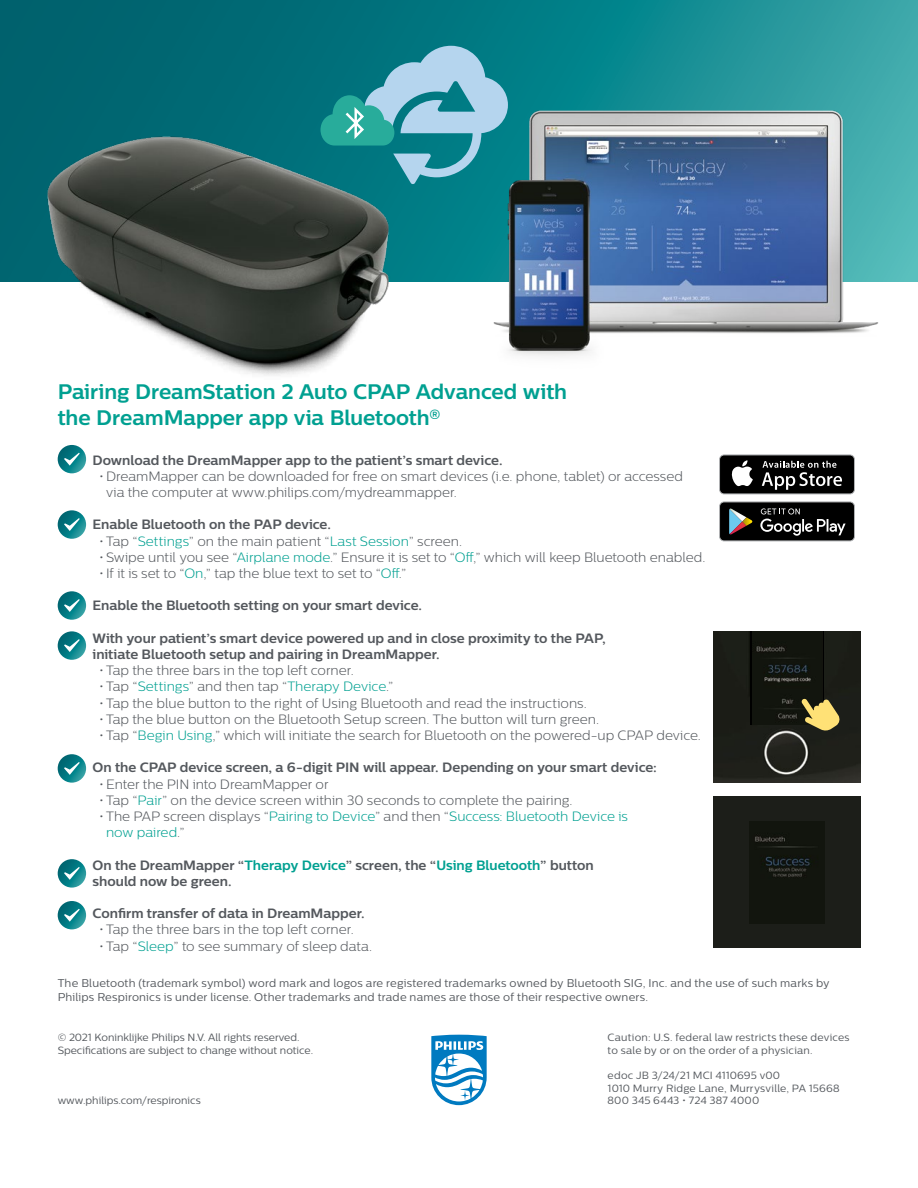
<style>
.page{position:relative;width:918px;height:1188px;background:#fff}
.page>*{position:absolute;margin:0;border:0;box-sizing:border-box;transform-origin:0 0}
.t1{font:700 21px/25.2px "Centrale Sans";letter-spacing:-.005em;color:#00a091}
.t2{font:300 13.5px/16.2px "Centrale Sans";color:#54585d}
.t3{font:700 13.5px/16.2px "Centrale Sans";color:#54585d}
.t4{font:300 13.5px/16.2px "Centrale Sans";color:#00a091}
.t5{font:11.25px/13.5px "Centrale Sans";letter-spacing:.015em;color:#54585d}
.t6{font:10.5px/12.6px "Centrale Sans";color:#54585d}
.t7{font:10.5px/12.6px "Centrale Sans";letter-spacing:.02em;color:#54585d}
.s1{color:#00a091}
.s2{color:#54585d}
</style>
<div class="page">
<svg style="left:0;top:0;width:918px;height:281px;background:#0d7c84"></svg>
<svg style="left:431px;top:1035px;width:56px;height:70px"></svg>
<img style="left:466px;top:67px;width:437px;height:290px">
<img style="left:713px;top:631px;width:148px;height:152px">
<div style="left:750px;top:631px;width:74px;height:94px;background:linear-gradient(to bottom,#11140d,#12150e)"></div>
<img style="left:753px;top:631px;width:70px;height:93px">
<svg style="left:801px;top:698px;width:40px;height:33px"></svg>
<div style="left:713px;top:797px;width:148px;height:151px;background:#1c1e19"></div>
<img style="left:750px;top:821px;width:74px;height:103px">
<svg style="left:321px;top:46px;width:187px;height:139px;background:#4b9fae"></svg>
<svg style="left:719px;top:454px;width:136px;height:40px;background:#373738"></svg>
<svg style="left:719px;top:501px;width:136px;height:40px;background:#2d2e2e"></svg>
<img style="left:0;top:99px;width:436px;height:277px">
<svg style="left:58px;top:445px;width:28px;height:28px"></svg>
<svg style="left:64px;top:453px;width:16px;height:13px"></svg>
<svg style="left:58px;top:510px;width:28px;height:29px"></svg>
<svg style="left:64px;top:518px;width:16px;height:13px"></svg>
<svg style="left:58px;top:591px;width:28px;height:29px"></svg>
<svg style="left:64px;top:599px;width:16px;height:13px"></svg>
<svg style="left:58px;top:631px;width:28px;height:29px"></svg>
<svg style="left:64px;top:639px;width:16px;height:13px"></svg>
<svg style="left:58px;top:754px;width:28px;height:29px"></svg>
<svg style="left:64px;top:762px;width:16px;height:13px"></svg>
<svg style="left:58px;top:859px;width:28px;height:29px"></svg>
<svg style="left:64px;top:867px;width:16px;height:13px"></svg>
<svg style="left:58px;top:901px;width:28px;height:28px"></svg>
<svg style="left:64px;top:909px;width:16px;height:13px"></svg>
<h1 class="t1" style="left:58px;top:379px;width:511px">Pairing DreamStation 2 Auto CPAP Advanced with the DreamMapper app via Bluetooth®</h1>
<p class="t3" style="left:93px;top:451px;width:412px">Download the DreamMapper app to the patient’s smart device.</p>
<p class="t2" style="left:106px;top:468px;width:578px;text-indent:-7px">•DreamMapper can be downloaded for free on smart devices (i.e. phone, tablet) or accessed via the computer at www.philips.com/mydreammapper.</p>
<p class="t3" style="left:93px;top:516px;width:240px">Enable Bluetooth on the PAP device.</p>
<p class="t2" style="left:99px;top:533px;width:364px">•Tap “<span class="s1">Settings</span>” on the main patient “<span class="s1">Last Session</span>” screen.</p>
<p class="t2" style="left:99px;top:549px;width:608px">•Swipe until you see “<span class="s1">Airplane mode</span>.” Ensure it is set to “<span class="s1">Off</span>,” which will keep Bluetooth enabled.</p>
<p class="t2" style="left:99px;top:565px;width:308px">•If it is set to “<span class="s1">On</span>,” tap the blue text to set to “<span class="s1">Off</span>.”</p>
<p class="t3" style="left:93px;top:597px;width:331px">Enable the Bluetooth setting on your smart device.</p>
<p class="t3" style="left:93px;top:630px;width:515px">With your patient’s smart device powered up and in close proximity to the PAP, initiate Bluetooth setup and pairing in DreamMapper.</p>
<p class="t2" style="left:99px;top:662px;width:256px">•Tap the three bars in the top left corner.</p>
<p class="t4" style="left:99px;top:678px;width:296px"><span class="s2">•Tap “</span>Settings<span class="s2">” and then tap “</span>Therapy Device<span class="s2">.”</span></p>
<p class="t2" style="left:99px;top:695px;width:489px">•Tap the blue button to the right of Using Bluetooth and read the instructions.</p>
<p class="t2" style="left:99px;top:711px;width:501px">•Tap the blue button on the Bluetooth Setup screen. The button will turn green.</p>
<p class="t2" style="left:99px;top:727px;width:603px">•Tap “<span class="s1">Begin Using</span>,” which will initiate the search for Bluetooth on the powered-up CPAP device.</p>
<p class="t3" style="left:93px;top:759px;width:566px">On the CPAP device screen, a 6-digit PIN will appear. Depending on your smart device:</p>
<p class="t2" style="left:99px;top:776px;width:231px">•Enter the PIN into DreamMapper or</p>
<p class="t2" style="left:99px;top:792px;width:475px">•Tap “<span class="s1">Pair</span>” on the device screen within 30 seconds to complete the pairing.</p>
<p class="t4" style="left:106px;top:808px;width:523px;text-indent:-7px"><span class="s2">•The PAP screen displays “</span>Pairing to Device<span class="s2">” and then “</span>Success: Bluetooth Device is now paired<span class="s2">.”</span></p>
<p class="t3" style="left:93px;top:856px;width:503px">On the DreamMapper “<span class="s1">Therapy Device</span>” screen, the “<span class="s1">Using Bluetooth</span>” button should now be green.</p>
<p class="t3" style="left:93px;top:905px;width:274px">Confirm transfer of data in DreamMapper.</p>
<p class="t2" style="left:99px;top:921px;width:256px">•Tap the three bars in the top left corner.</p>
<p class="t2" style="left:99px;top:938px;width:274px">•Tap “<span class="s1">Sleep</span>” to see summary of sleep data.</p>
<p class="t5" style="left:58px;top:976px;width:774px">The Bluetooth (trademark symbol) word mark and logos are registered trademarks owned by Bluetooth SIG, Inc. and the use of such marks by<br>Philips Respironics is under license. Other trademarks and trade names are those of their respective owners.</p>
<p class="t6" style="left:58px;top:1031px;width:257px">© 2021 Koninklijke Philips N.V. All rights reserved.<br>Specifications are subject to change without notice.</p>
<p class="t6" style="left:58px;top:1094px;width:145px">www.philips.com/respironics</p>
<p class="t7" style="left:608px;top:1031px;width:243px">Caution: U.S. federal law restricts these devices to sale by or on the order of a physician.</p>
<p class="t6" style="left:608px;top:1069px;width:233px">edoc JB 3/24/21 MCI 4110695 v00<br>1010 Murry Ridge Lane, Murrysville, PA 15668<br>800 345 6443 • 724 387 4000</p>
</div>
